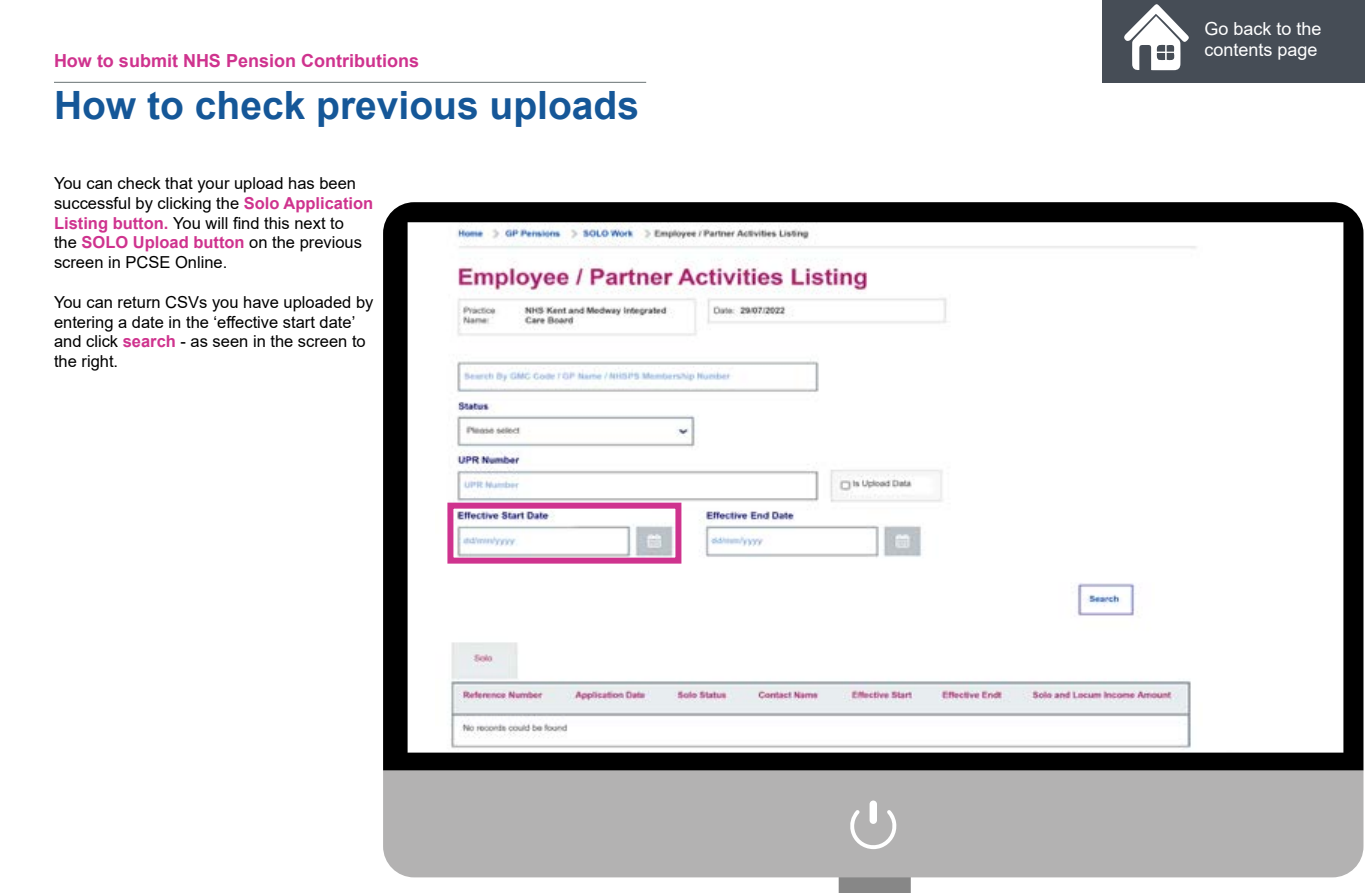
<style>
.page{position:relative;width:1365px;height:893px;background:#fff}
.page>*{position:absolute;margin:0;border:0;box-sizing:border-box;transform-origin:0 0}
.t1{font:700 39px "Arial";color:#155798}
.t2{font:700 18px "Arial";color:#cf338e}
.t3{font:18px/21.6px "Arial";color:#fff}
.t4{font:16.5px/19.8px "Arial";color:#000}
.s1{font-weight:700;color:#cf338e}
</style>
<div class="page">
<hr style="left:54px;top:82px;width:592px;height:1px;background:#687273">
<div style="left:1102px;top:0;width:263px;height:83px;background:#464d56"></div>
<div style="left:383px;top:770px;width:980px;height:107px;background:#b3b2b2"></div>
<svg style="left:383px;top:202px;width:980px;height:568px"></svg>
<svg style="left:839px;top:810px;width:72px;height:83px;background:#afafaf"></svg>
<div style="left:870px;top:800px;width:7px;height:24px;background:#fff;border-radius:4px"></div>
<svg style="left:1124px;top:4px;width:65px;height:67px"></svg>
<div style="left:447px;top:503px;width:234px;height:61px;border:6px solid #cf338e"></div>
<p class="t2" style="left:54px;top:48px;width:367px">How to submit NHS Pension Contributions</p>
<h1 class="t1" style="left:54px;top:78px;width:587px">How to check previous uploads</h1>
<p class="t4" style="left:54px;top:173px;width:321px">You can check that your upload has been successful by clicking the <span class="s1">Solo Application Listing button.</span> You will find this next to<br>the <span class="s1">SOLO Upload button</span> on the previous screen in PCSE Online.</p>
<p class="t4" style="left:54px;top:292px;width:321px">You can return CSVs you have uploaded by entering a date in the ‘effective start date’ and click <span class="s1">search</span> - as seen in the screen to the right.</p>
<p class="t3" style="left:1204px;top:17px;width:119px">Go back to the contents page</p>
</div>
